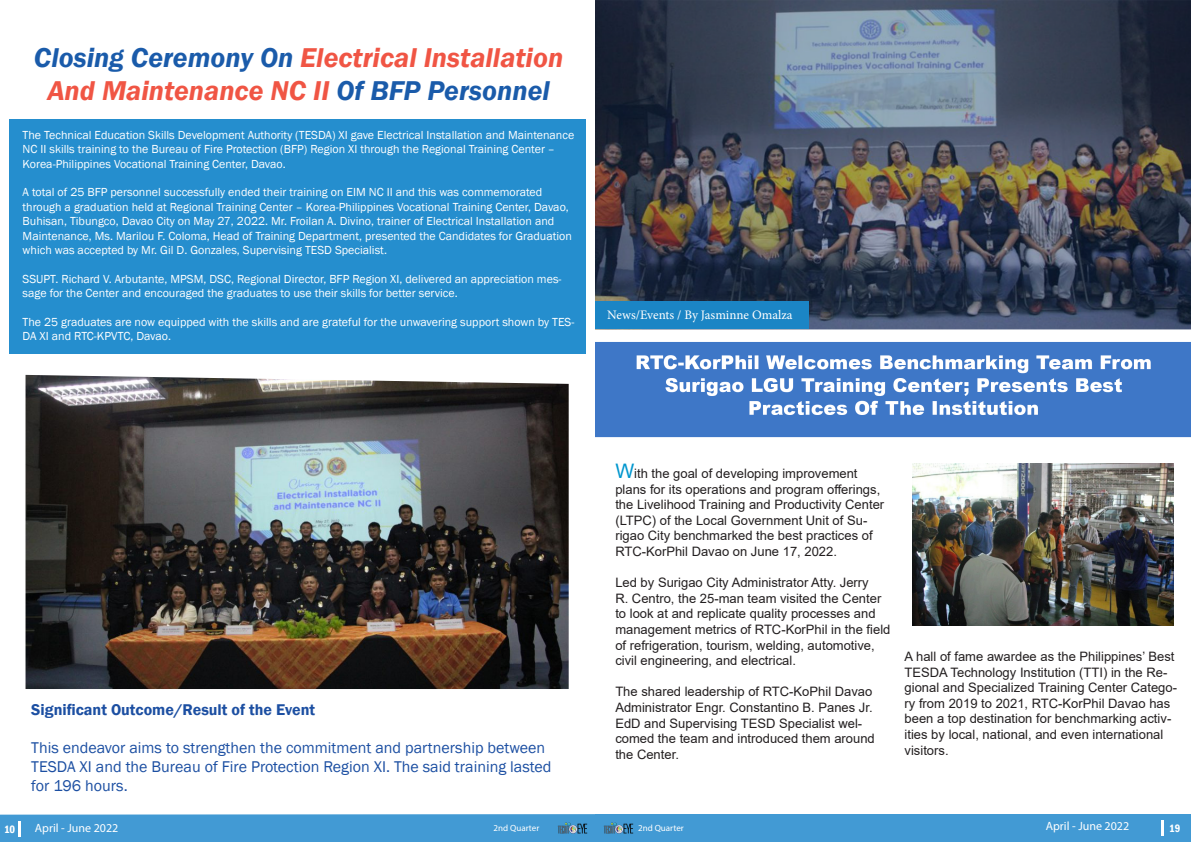
<style>
.page{position:relative;width:1191px;height:842px;background:#fff}
.page>*{position:absolute;margin:0;border:0;box-sizing:border-box;transform-origin:0 0}
.t1{font:italic 600 28px/33.6px "Franklin Gothic";color:#f05544;text-align:center}
.t2{font:16px/19.2px "Franklin Gothic";color:#1c4fa2}
.t3{font:600 16px "Franklin Gothic";color:#1c4fa2}
.t4{font:13px/15.6px "Arial";color:#231f20}
.t5{font:13px "Minion Pro";color:#fff}
.t6{font:12px/14.4px "Franklin Gothic";color:#fff}
.t7{font:12px "Myriad Pro";color:#fff}
.t8{font:600 condensed 11px "Franklin Gothic";color:#fff}
.t9{font:9px "Myriad Pro";color:#fff}
.s1{color:#1a5baa}
.s2{font-size:20px;color:#0096ce}
</style>
<div class="page">
<div style="left:9px;top:119px;width:576px;height:234px;background:#258ece"></div>
<img style="left:26px;top:375px;width:542px;height:314px">
<div style="left:0;top:814px;width:595px;height:28px;background:#429ad4"></div>
<img style="left:595px;top:0;width:596px;height:626px">
<img style="left:912px;top:464px;width:261px;height:161px">
<div style="left:595px;top:301px;width:214px;height:28px;background:#1b85c5"></div>
<div style="left:595px;top:814px;width:596px;height:28px;background:#429ad4"></div>
<hr style="left:1161px;top:820px;width:3px;height:16px;background:#fff">
<img style="left:604px;top:822px;width:30px;height:12px">
<p class="t1" style="left:34px;top:41px;width:531px"><span class="s1">Closing Ceremony On</span> Electrical Installation<br>And Maintenance NC II <span class="s1">Of BFP Personnel</span></p>
<p class="t6" style="left:23px;top:128px;width:553px">The Technical Education Skills Development Authority (TESDA) XI gave Electrical Installation and Maintenance<br>NC II skills training to the Bureau of Fire Protection (BFP) Region XI through the Regional Training Center –<br>Korea-Philippines Vocational Training Center, Davao.</p>
<p class="t6" style="left:23px;top:186px;width:551px">A total of 25 BFP personnel successfully ended their training on EIM NC II and this was commemorated through a graduation held at Regional Training Center – Korea-Philippines Vocational Training Center, Davao, Buhisan, Tibungco, Davao City on May 27, 2022. Mr. Froilan A. Divino, trainer of Electrical Installation and Maintenance, Ms. Marilou F. Coloma, Head of Training Department, presented the Candidates for Graduation which was accepted by Mr. Gil D. Gonzales, Supervising TESD Specialist.</p>
<p class="t6" style="left:23px;top:272px;width:540px">SSUPT. Richard V. Arbutante, MPSM, DSC, Regional Director, BFP Region XI, delivered an appreciation mes&shy;sage for the Center and encouraged the graduates to use their skills for better service.</p>
<p class="t6" style="left:23px;top:315px;width:553px">The 25 graduates are now equipped with the skills and are grateful for the unwavering support shown by TES-<br>DA XI and RTC-KPVTC, Davao.</p>
<p class="t5" style="left:607px;top:306px;width:187px">News/Events / By Jasminne Omalza</p>
<p class="t3" style="left:31px;top:699px;width:285px">Significant Outcome/Result of the Event</p>
<p class="t2" style="left:31px;top:738px;width:521px">This endeavor aims to strengthen the commitment and partnership between<br>TESDA XI and the Bureau of Fire Protection Region XI. The said training lasted for 196 hours.</p>
<p class="t8" style="left:4px;top:822px;width:13px">10</p>
<p class="t7" style="left:35px;top:820px;width:85px">April - June 2022</p>
<p class="t9" style="left:43px;top:821px;width:47px">2nd Quarter</p>
<p class="t9" style="left:493px;top:822px;width:47px">2nd Quarter</p>
<p class="t4" style="left:615px;top:465px;width:270px"><span class="s2">W</span>ith the goal of developing improvement plans for its operations and program offerings, the Livelihood Training and Productivity Center (LTPC) of the Local Government Unit of Su&shy;rigao City benchmarked the best practices of RTC-KorPhil Davao on June 17, 2022.</p>
<p class="t4" style="left:615px;top:575px;width:277px">Led by Surigao City Administrator Atty. Jerry<br>R. Centro, the 25-man team visited the Center to look at and replicate quality processes and management metrics of RTC-KorPhil in the field of refrigeration, tourism, welding, automotive, civil engineering, and electrical.</p>
<p class="t4" style="left:615px;top:684px;width:261px">The shared leadership of RTC-KoPhil Davao Administrator Engr. Constantino B. Panes Jr.<br>EdD and Supervising TESD Specialist wel&shy;comed the team and introduced them around the Center.</p>
<p class="t4" style="left:904px;top:648px;width:274px">A hall of fame awardee as the Philippines’ Best TESDA Technology Institution (TTI) in the Re&shy;gional and Specialized Training Center Catego&shy;ry from 2019 to 2021, RTC-KorPhil Davao has been a top destination for benchmarking activ&shy;ities by local, national, and even international visitors.</p>
<p class="t9" style="left:638px;top:822px;width:47px">2nd Quarter</p>
<p class="t7" style="left:1045px;top:819px;width:85px">April - June 2022</p>
<p class="t8" style="left:1169px;top:821px;width:13px">19</p>
</div>
